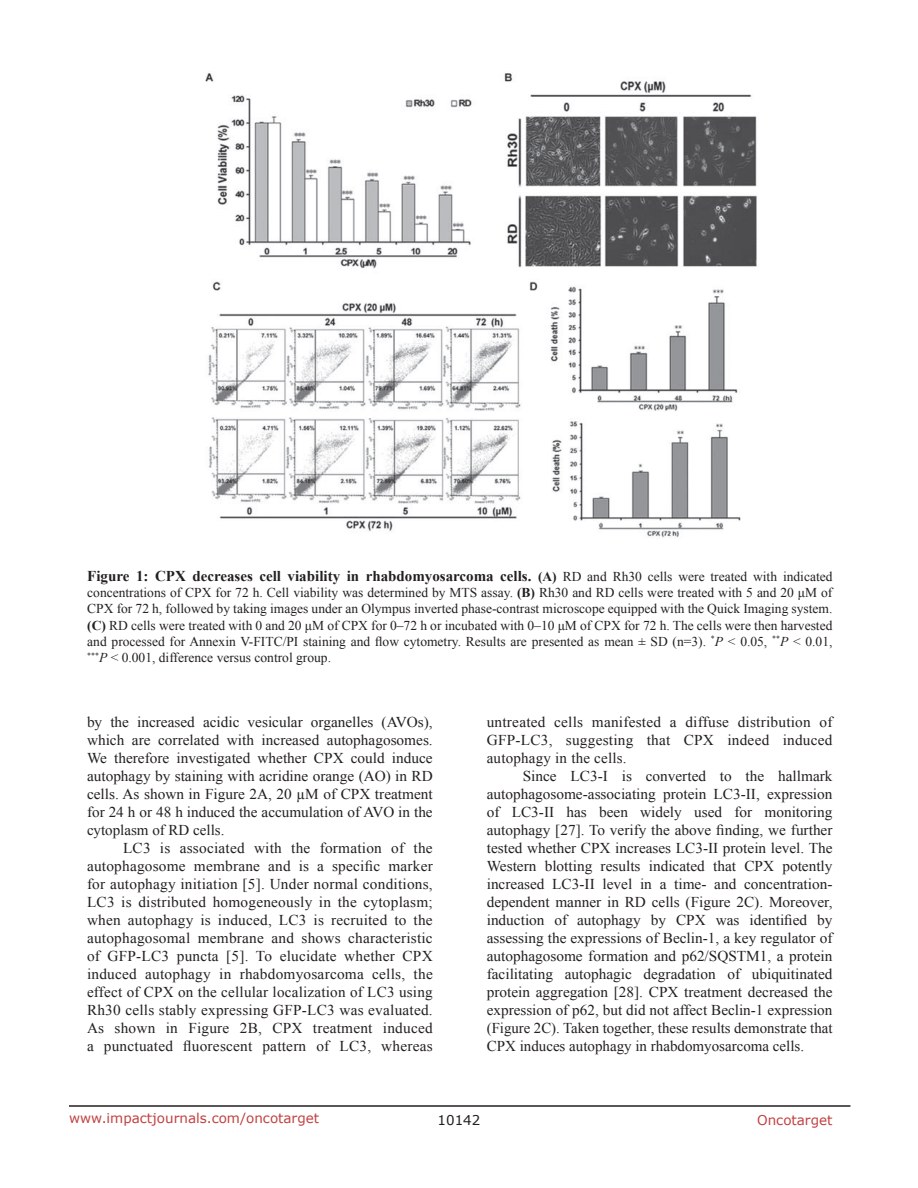
<style>
.page{position:relative;width:918px;height:1188px;background:#fff}
.page>*{position:absolute;margin:0;border:0;box-sizing:border-box;transform-origin:0 0}
.BodyText{font:15px/18px "Times New Roman";letter-spacing:.005em;color:#231f20;text-align:justify}
.FigureText{font:700 15px "Times New Roman";color:#231f20}
.FigureText-2{font:13.5px/16.2px "Times New Roman";color:#231f20;text-align:justify}
.t1{font:13.5px "Verdana";color:#c24141}
.t2{font:13.5px "Verdana";color:#231f20}
.s1{font-size:13.5px}
.s2{font-weight:400;font-size:13.5px}
.s3{font-weight:700}
.s4{font-style:italic}
</style>
<div class="page">
<hr style="left:69px;top:1105px;width:781px;height:2px;background:#231f20">
<img style="left:205px;top:73px;width:552px;height:465px">
<p class="FigureText" style="left:87px;top:566px;width:747px">Figure 1: CPX decreases cell viability in rhabdomyosarcoma cells. <span class="s1">(A)</span> <span class="s2">RD and Rh30 cells were treated with indicated</span></p>
<p class="FigureText-2" style="left:87px;top:584px;width:747px">concentrations of CPX for 72 h. Cell viability was determined by MTS assay. <span class="s3">(B)</span> Rh30 and RD cells were treated with 5 and 20 μM of CPX for 72 h, followed by taking images under an Olympus inverted phase-contrast microscope equipped with the Quick Imaging system. <span class="s3">(C)</span> RD cells were treated with 0 and 20 μM of CPX for 0–72 h or incubated with 0–10 μM of CPX for 72 h. The cells were then harvested and processed for Annexin V-FITC/PI staining and flow cytometry. Results are presented as mean ± SD (n=3). <sup>*</sup><span class="s4">P</span> &lt; 0.05, <sup>**</sup><span class="s4">P</span> &lt; 0.01, <sup>***</sup><span class="s4">P</span> &lt; 0.001, difference versus control group.</p>
<p class="BodyText" style="left:87px;top:713px;width:347px">by the increased acidic vesicular organelles (AVOs), which are correlated with increased autophagosomes.<br>We therefore investigated whether CPX could induce autophagy by staining with acridine orange (AO) in RD cells. As shown in Figure 2A, 20 µM of CPX treatment for 24 h or 48 h induced the accumulation of AVO in the cytoplasm of RD cells.</p>
<p class="BodyText" style="left:87px;top:839px;width:347px;text-indent:36px">LC3 is associated with the formation of the autophagosome membrane and is a specific marker for autophagy initiation [5]. Under normal conditions, LC3 is distributed homogeneously in the cytoplasm; when autophagy is induced, LC3 is recruited to the autophagosomal membrane and shows characteristic of GFP-LC3 puncta [5]. To elucidate whether CPX induced autophagy in rhabdomyosarcoma cells, the effect of CPX on the cellular localization of LC3 using Rh30 cells stably expressing GFP-LC3 was evaluated.<br>As shown in Figure 2B, CPX treatment induced a punctuated fluorescent pattern of LC3, whereas</p>
<p class="BodyText" style="left:487px;top:713px;width:347px">untreated cells manifested a diffuse distribution of GFP-LC3, suggesting that CPX indeed induced autophagy in the cells.</p>
<p class="BodyText" style="left:487px;top:767px;width:347px;text-indent:36px">Since LC3-I is converted to the hallmark autophagosome-associating protein LC3-II, expression of LC3-II has been widely used for monitoring autophagy [27]. To verify the above finding, we further tested whether CPX increases LC3-II protein level. The Western blotting results indicated that CPX potently increased LC3-II level in a time- and concentration&shy;dependent manner in RD cells (Figure 2C). Moreover, induction of autophagy by CPX was identified by assessing the expressions of Beclin-1, a key regulator of autophagosome formation and p62/SQSTM1, a protein facilitating autophagic degradation of ubiquitinated protein aggregation [28]. CPX treatment decreased the expression of p62, but did not affect Beclin-1 expression (Figure 2C). Taken together, these results demonstrate that CPX induces autophagy in rhabdomyosarcoma cells.</p>
<p class="t1" style="left:69px;top:1109px;width:252px">www.impactjournals.com/oncotarget</p>
<p class="t2" style="left:438px;top:1111px;width:44px">10142</p>
<p class="t1" style="left:757px;top:1111px;width:77px">Oncotarget</p>
</div>
